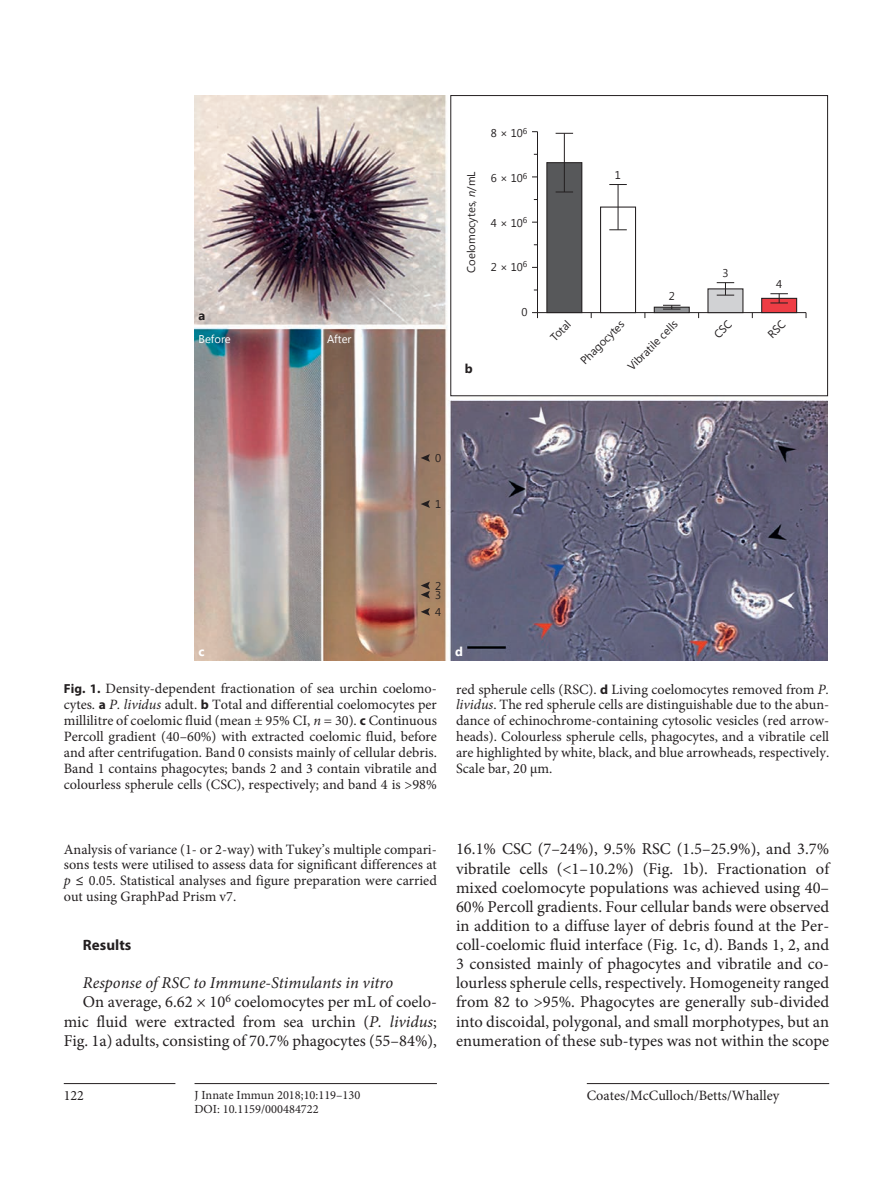
<style>
.page{position:relative;width:893px;height:1191px;background:#fff}
.page>*{position:absolute;margin:0;border:0;box-sizing:border-box;transform-origin:0 0}
.t1{font:16.5px/19px "Minion Pro";color:#231f20;text-align:justify}
.t2{font:italic 16.5px "Minion Pro";color:#231f20}
.t3{font:700 15px "Myriad Pro";letter-spacing:.005em;color:#231f20}
.t4{font:14.25px/15.9px "Minion Pro";color:#231f20;text-align:justify}
.t5{font:700 12.75px "Segoe UI";color:#231f20}
.t6{font:700 12.75px "Segoe UI";color:#fff}
.t7{font:12.3px "Minion Pro";color:#231f20}
.t8{font:11.25px/9.1px "Segoe UI";color:#231f20}
.t9{font:11.25px "Segoe UI";color:#fff}
.s1{font-style:italic}
.s2{font-family:"Myriad Pro";font-weight:700;font-size:13.2px}
.s3{font-family:"Myriad Pro";font-weight:700;font-size:13.35px}
</style>
<div class="page">
<hr style="left:64px;top:1083px;width:111px;height:1px;background:#231f20">
<hr style="left:195px;top:1083px;width:242px;height:1px;background:#231f20">
<hr style="left:587px;top:1083px;width:242px;height:1px;background:#231f20">
<img style="left:195px;top:95px;width:633px;height:565px">
<hr style="left:537px;top:132px;width:1px;height:181px;background:#231f20">
<hr style="left:537px;top:312px;width:269px;height:1px;background:#231f20">
<svg style="left:532px;top:312px;width:6px;height:6px"></svg>
<div style="left:547px;top:163px;width:35px;height:150px;background:#57585a"></div>
<div style="left:546px;top:162px;width:36px;height:151px;border:1px solid #231f20"></div>
<div style="left:601px;top:207px;width:34px;height:106px;background:#fff"></div>
<div style="left:600px;top:206px;width:36px;height:107px;border:1px solid #231f20"></div>
<div style="left:654px;top:307px;width:35px;height:6px;background:#939598"></div>
<div style="left:654px;top:307px;width:36px;height:6px;border:1px solid #231f20"></div>
<svg style="left:609px;top:184px;width:18px;height:1px"></svg>
<svg style="left:609px;top:229px;width:18px;height:1px"></svg>
<hr style="left:618px;top:184px;width:1px;height:46px;background:#231f20">
<svg style="left:663px;top:305px;width:17px;height:5px"></svg>
<div style="left:708px;top:289px;width:35px;height:24px;background:#d1d2d4"></div>
<div style="left:707px;top:288px;width:36px;height:25px;border:1px solid #231f20"></div>
<svg style="left:717px;top:282px;width:17px;height:14px"></svg>
<div style="left:762px;top:298px;width:35px;height:15px;background:#ee3d45"></div>
<div style="left:761px;top:298px;width:36px;height:15px;border:1px solid #231f20"></div>
<svg style="left:770px;top:293px;width:18px;height:11px"></svg>
<svg style="left:556px;top:133px;width:17px;height:1px"></svg>
<svg style="left:556px;top:192px;width:17px;height:1px"></svg>
<hr style="left:564px;top:133px;width:1px;height:59px;background:#231f20">
<div style="left:450px;top:95px;width:378px;height:301px;border:1px solid #231f20"></div>
<svg style="left:421px;top:454px;width:9px;height:8px"></svg>
<svg style="left:421px;top:500px;width:9px;height:8px"></svg>
<svg style="left:421px;top:581px;width:9px;height:17px"></svg>
<svg style="left:421px;top:608px;width:9px;height:7px"></svg>
<svg style="left:713px;top:320px;width:19px;height:19px"></svg>
<svg style="left:768px;top:320px;width:18px;height:18px"></svg>
<p class="t5" style="left:199px;top:306px;width:8px">a</p>
<p class="t9" style="left:199px;top:332px;width:34px">Before</p>
<p class="t9" style="left:327px;top:332px;width:26px">After</p>
<p class="t8" style="left:466px;top:273px;width:103px;rotate:-90deg">Coelomocytes, <span class="s1">n</span>/mL</p>
<p class="t8" style="left:491px;top:128px;width:38px">8 × 10<sup>6</sup></p>
<p class="t8" style="left:491px;top:173px;width:38px">6 × 10<sup>6</sup></p>
<p class="t8" style="left:491px;top:217px;width:38px">4 × 10<sup>6</sup></p>
<p class="t8" style="left:491px;top:261px;width:38px">2 × 10<sup>6</sup></p>
<p class="t8" style="left:521px;top:307px;width:8px">0</p>
<p class="t5" style="left:465px;top:360px;width:9px">b</p>
<p class="t8" style="left:615px;top:170px;width:8px">1</p>
<p class="t8" style="left:669px;top:291px;width:8px">2</p>
<p class="t8" style="left:549px;top:335px;width:25px;rotate:-45deg">Total</p>
<p class="t8" style="left:579px;top:359px;width:58px;rotate:-45deg">Phagocytes</p>
<p class="t8" style="left:626px;top:365px;width:67px;rotate:-45deg">Vibratile cells</p>
<p class="t8" style="left:435px;top:453px;width:8px">0</p>
<p class="t8" style="left:435px;top:499px;width:8px">1</p>
<p class="t8" style="left:435px;top:581px;width:8px">2<br>3</p>
<p class="t8" style="left:435px;top:607px;width:8px">4</p>
<p class="t6" style="left:199px;top:642px;width:8px">c</p>
<p class="t6" style="left:455px;top:642px;width:9px">d</p>
<p class="t8" style="left:722px;top:268px;width:8px">3</p>
<p class="t8" style="left:776px;top:279px;width:8px">4</p>
<p class="t4" style="left:64px;top:681px;width:375px"><span class="s2">Fig. 1.</span> Density-dependent fractionation of sea urchin coelomo&shy;cytes. <span class="s3">a</span> <span class="s1">P. lividus</span> adult. <span class="s3">b</span> Total and differential coelomocytes per millilitre of coelomic fluid (mean ± 95% CI, <span class="s1">n</span> = 30). <span class="s3">c</span> Continuous Percoll gradient (40–60%) with extracted coelomic fluid, before and after centrifugation. Band 0 consists mainly of cellular debris.<br>Band 1 contains phagocytes; bands 2 and 3 contain vibratile and colourless spherule cells (CSC), respectively; and band 4 is &gt;98%</p>
<p class="t4" style="left:456px;top:681px;width:375px">red spherule cells (RSC). <span class="s3">d</span> Living coelomocytes removed from <span class="s1">P. lividus</span>. The red spherule cells are distinguishable due to the abun&shy;dance of echinochrome-containing cytosolic vesicles (red arrow&shy;heads). Colourless spherule cells, phagocytes, and a vibratile cell are highlighted by white, black, and blue arrowheads, respectively.<br>Scale bar, 20 μm.</p>
<p class="t4" style="left:64px;top:841px;width:375px">Analysis of variance (1- or 2-way) with Tukey’s multiple compari&shy;sons tests were utilised to assess data for significant differences at <span class="s1">p</span> ≤ 0.05. Statistical analyses and figure preparation were carried out using GraphPad Prism v7.</p>
<p class="t3" style="left:83px;top:935px;width:50px">Results</p>
<p class="t2" style="left:83px;top:971px;width:312px">Response of RSC to Immune-Stimulants in vitro</p>
<p class="t1" style="left:83px;top:992px;width:356px">On average, 6.62 × 10<sup>6</sup> coelomocytes per mL of coelo-</p>
<p class="t1" style="left:64px;top:1011px;width:375px">mic fluid were extracted from sea urchin (<span class="s1">P. lividus</span>;</p>
<p class="t1" style="left:64px;top:1031px;width:375px">Fig. 1a) adults, consisting of 70.7% phagocytes (55–84%),</p>
<p class="t1" style="left:456px;top:839px;width:375px">16.1% CSC (7–24%), 9.5% RSC (1.5–25.9%), and 3.7% vibratile cells (&lt;1–10.2%) (Fig. 1b). Fractionation of mixed coelomocyte populations was achieved using 40– 60% Percoll gradients. Four cellular bands were observed in addition to a diffuse layer of debris found at the Per&shy;coll-coelomic fluid interface (Fig. 1c, d). Bands 1, 2, and 3 consisted mainly of phagocytes and vibratile and co&shy;lourless spherule cells, respectively. Homogeneity ranged from 82 to &gt;95%. Phagocytes are generally sub-divided into discoidal, polygonal, and small morphotypes, but an enumeration of these sub-types was not within the scope</p>
<p class="t4" style="left:64px;top:1088px;width:22px">122</p>
<p class="t7" style="left:195px;top:1086px;width:167px">J Innate Immun 2018;10:119–130</p>
<p class="t4" style="left:587px;top:1088px;width:194px">Coates/McCulloch/Betts/Whalley</p>
<p class="t7" style="left:195px;top:1101px;width:126px">DOI: 10.1159/000484722</p>
</div>
